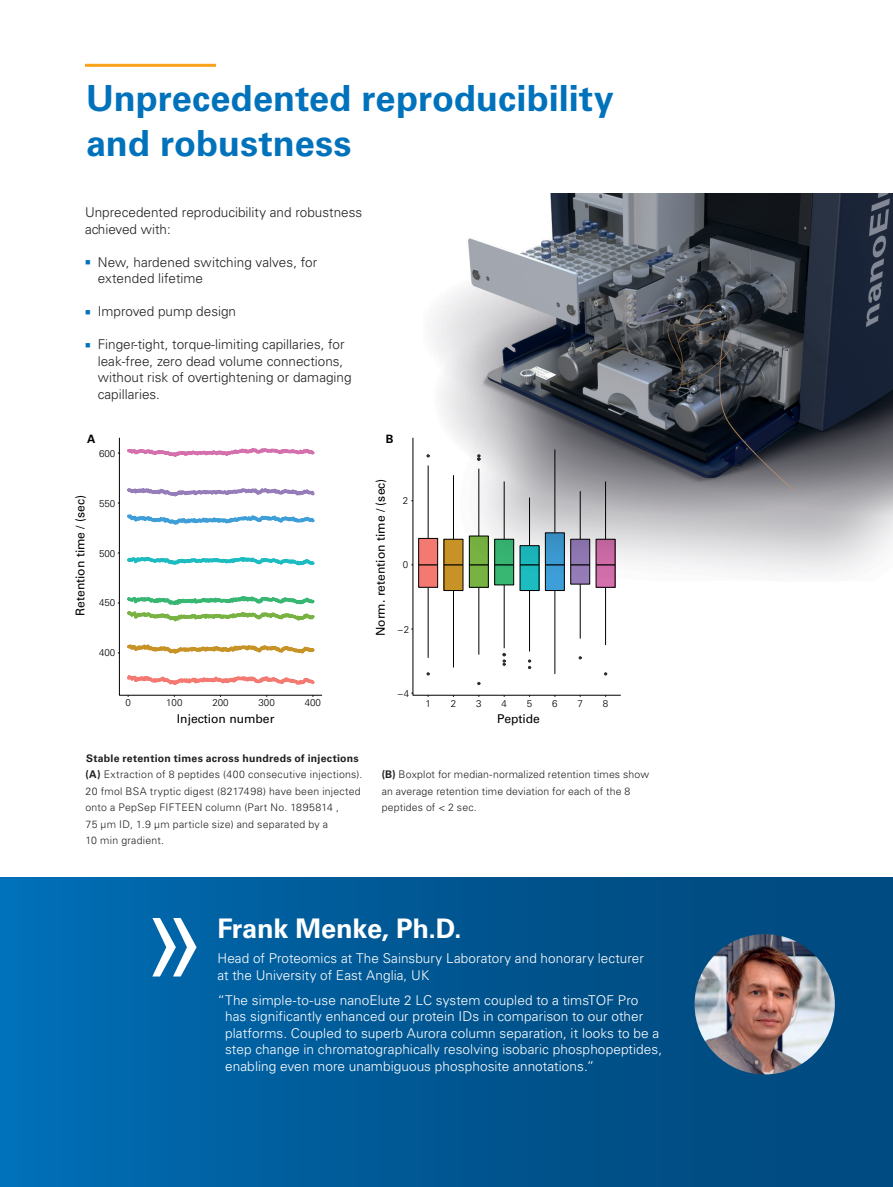
<style>
.page{position:relative;width:893px;height:1187px;background:#fff}
.page>*{position:absolute;margin:0;border:0;box-sizing:border-box;transform-origin:0 0}
.t1{font:300 150px "Univers LT Std";color:#fff}
.t2{font:700 36px/45px "Univers LT Std";color:#0072bc}
.Headline{font:700 27px "Univers LT Std";letter-spacing:-.01em;color:#fff}
.Testimony_Highlight{font:300 13.5px/16.5px "Univers LT Std";letter-spacing:.005em;color:#fff}
.Body_content{font:300 13.5px/16.5px "Univers LT Std";color:#231f20}
.t3{font:12.15px "Univers LT Std";color:#000}
.t4{font:700 11.55px "Univers LT Std";color:#000}
.Body_content-2{font:300 10.5px/16.5px "Univers LT Std";letter-spacing:.02em;color:#231f20}
.Body_content-3{font:700 10.5px "Univers LT Std";letter-spacing:.025em;color:#231f20}
.t5{font:300 9.75px "Univers LT Std";color:#000}
.s1{color:#0072bc}
.s2{font-weight:700}
</style>
<div class="page">
<div style="left:0;top:877px;width:893px;height:309px;background:linear-gradient(to right,#006cb3,#004578)"></div>
<svg style="left:119px;top:437px;width:203px;height:258px"></svg>
<svg style="left:412px;top:437px;width:209px;height:258px"></svg>
<img style="left:423px;top:194px;width:470px;height:409px">
<img style="left:694px;top:934px;width:141px;height:140px;border-radius:70px">
<hr style="left:85px;top:64px;width:131px;height:3px;background:#faa21b">
<p class="t2" style="left:86px;top:76px;width:529px">Unprecedented reproducibility and robustness</p>
<p class="Body_content" style="left:85px;top:204px;width:279px">Unprecedented reproducibility and robustness achieved with:</p>
<p class="Body_content" style="left:98px;top:254px;width:221px;text-indent:-13px"><span class="s1">■</span> New, hardened switching valves, for extended lifetime</p>
<p class="Body_content" style="left:85px;top:303px;width:153px"><span class="s1">■</span> Improved pump design</p>
<p class="Body_content" style="left:98px;top:336px;width:255px;text-indent:-13px"><span class="s1">■</span> Finger-tight, torque-limiting capillaries, for leak-free, zero dead volume connections, without risk of overtightening or damaging capillaries.</p>
<p class="t4" style="left:87px;top:432px;width:10px">A</p>
<p class="t5" style="left:99px;top:447px;width:18px">600</p>
<p class="t3" style="left:73px;top:616px;width:122px;rotate:-90deg">Retention time / (sec)</p>
<p class="t5" style="left:99px;top:497px;width:18px">550</p>
<p class="t5" style="left:99px;top:547px;width:18px">500</p>
<p class="t5" style="left:99px;top:597px;width:18px">450</p>
<p class="t5" style="left:99px;top:647px;width:18px">400</p>
<p class="t5" style="left:125px;top:697px;width:7px">0</p>
<p class="t5" style="left:166px;top:697px;width:18px">100</p>
<p class="t5" style="left:212px;top:697px;width:18px">200</p>
<p class="t5" style="left:259px;top:697px;width:18px">300</p>
<p class="t5" style="left:305px;top:697px;width:18px">400</p>
<p class="t3" style="left:177px;top:711px;width:99px">Injection number</p>
<p class="Body_content-3" style="left:86px;top:752px;width:274px">Stable retention times across hundreds of injections</p>
<p class="t4" style="left:386px;top:432px;width:9px">B</p>
<p class="t3" style="left:373px;top:636px;width:159px;rotate:-90deg">Norm. retention time / (sec)</p>
<p class="t5" style="left:403px;top:495px;width:7px">2</p>
<p class="t5" style="left:403px;top:559px;width:7px">0</p>
<p class="t5" style="left:397px;top:623px;width:13px">−2</p>
<p class="t5" style="left:397px;top:687px;width:13px">−4</p>
<p class="t5" style="left:425px;top:697px;width:7px">1</p>
<p class="t5" style="left:451px;top:697px;width:7px">2</p>
<p class="t5" style="left:476px;top:697px;width:7px">3</p>
<p class="t5" style="left:501px;top:697px;width:7px">4</p>
<p class="t5" style="left:527px;top:697px;width:7px">5</p>
<p class="t5" style="left:552px;top:697px;width:7px">6</p>
<p class="t5" style="left:577px;top:697px;width:7px">7</p>
<p class="t5" style="left:603px;top:697px;width:7px">8</p>
<p class="t3" style="left:497px;top:711px;width:45px">Peptide</p>
<p class="Body_content-2" style="left:86px;top:766px;width:278px"><span class="s2">(A)</span> Extraction of 8 peptides (400 consecutive injections).<br>20 fmol BSA tryptic digest (8217498) have been injected onto a PepSep FIFTEEN column (Part No. 1895814 ,<br>75 µm ID, 1.9 µm particle size) and separated by a<br>10 min gradient.</p>
<p class="Body_content-2" style="left:382px;top:766px;width:269px"><span class="s2">(B)</span> Boxplot for median-normalized retention times show an average retention time deviation for each of the 8 peptides of &lt; 2 sec.</p>
<p class="t1" style="left:143px;top:843px;width:64px">››</p>
<p class="Headline" style="left:217px;top:912px;width:246px">Frank Menke, Ph.D.</p>
<p class="Testimony_Highlight" style="left:217px;top:950px;width:428px">Head of Proteomics at The Sainsbury Laboratory and honorary lecturer at the University of East Anglia, UK</p>
<p class="Testimony_Highlight" style="left:225px;top:991px;width:439px;text-indent:-8px">“The simple-to-use nanoElute 2 LC system coupled to a timsTOF Pro has significantly enhanced our protein IDs in comparison to our other platforms. Coupled to superb Aurora column separation, it looks to be a step change in chromatographically resolving isobaric phosphopeptides, enabling even more unambiguous phosphosite annotations.”</p>
</div>
